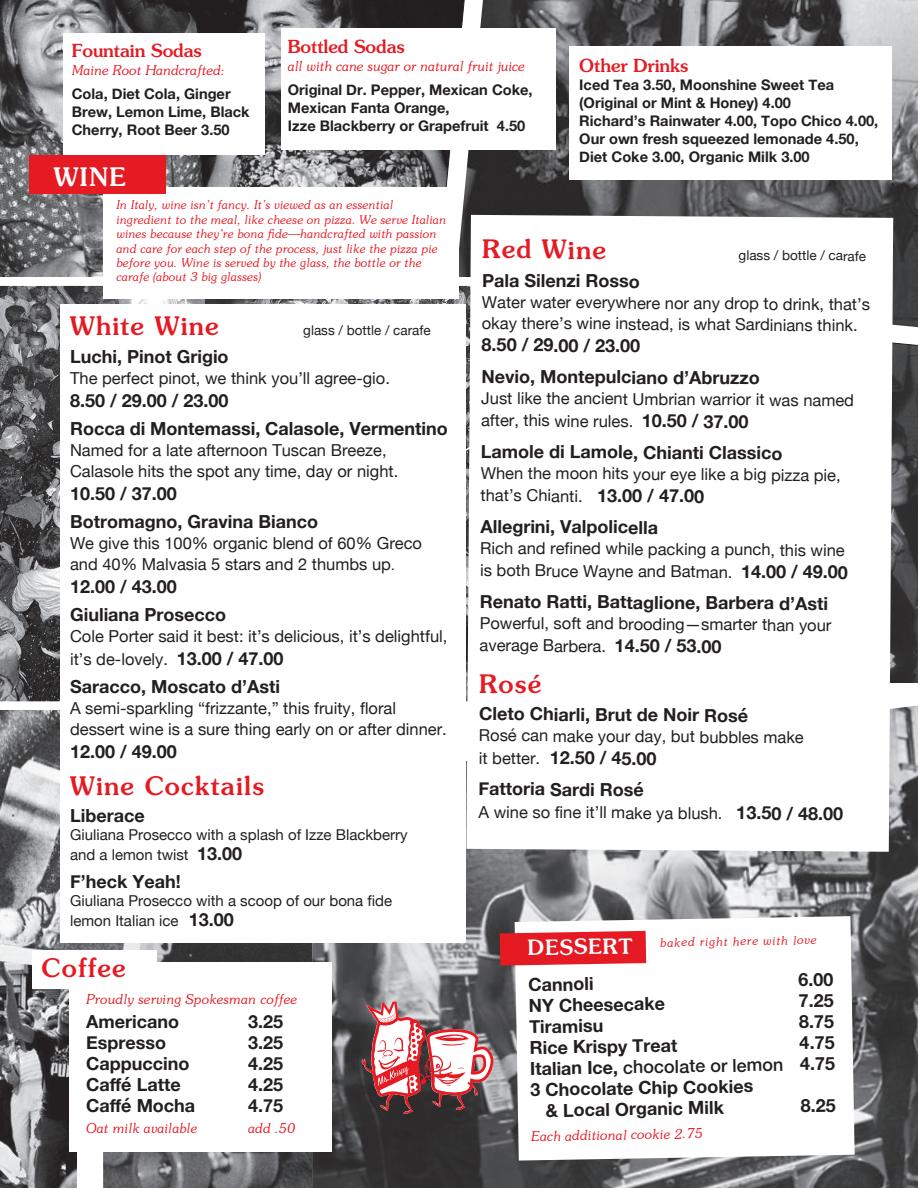
<style>
.page{position:relative;width:918px;height:1188px;background:#fff}
.page>*{position:absolute;margin:0;border:0;box-sizing:border-box;transform-origin:0 0}
.t1{font:500 25.5px "Souvenir Std";letter-spacing:.05em;color:#e51a23}
.t2{font:500 25.5px "Souvenir Std";color:#fff}
.t3{font:700 18px/28.5px "Helvetica Neue";color:#231f20}
.t4{font:500 18px "Souvenir Std";color:#e51a23}
.t5{font:500 18px "Helvetica Neue";color:#231f20}
.t6{font:16.5px/21px "Helvetica Neue";color:#231f20}
.t7{font:15px/19.5px "Helvetica Neue";color:#231f20}
.t8{font:700 14.7px/18px "Helvetica Neue";color:#231f20}
.t9{font:italic 300 13.5px "Souvenir Std";letter-spacing:-.01em;color:#e51a23}
.t10{font:13.5px "Helvetica Neue";color:#231f20}
.t11{font:italic 300 12px/14.4px "Souvenir Std";color:#e51a23}
.s1{font-size:13.5px}
.s2{font-weight:700;font-size:18px}
.s3{font-weight:400;font-size:16.5px}
.s4{font-weight:500;font-style:normal;font-size:21px;color:#fff}
.s5{font-weight:700}
</style>
<div class="page">
<img style="left:103px;top:943px;width:209px;height:245px">
<img style="left:0;top:978px;width:76px;height:210px">
<img style="left:0;top:0;width:435px;height:277px">
<img style="left:893px;top:350px;width:25px;height:333px">
<img style="left:456px;top:0;width:462px;height:327px">
<img style="left:312px;top:706px;width:606px;height:482px">
<img style="left:0;top:710px;width:189px;height:268px">
<img style="left:0;top:278px;width:467px;height:432px">
<div style="left:63px;top:33px;width:202px;height:122px;background:#fff"></div>
<div style="left:281px;top:28px;width:274px;height:122px;background:#fff"></div>
<div style="left:569px;top:46px;width:323px;height:134px;background:#fff"></div>
<div style="left:61px;top:305px;width:405px;height:638px;background:#fff"></div>
<div style="left:104px;top:187px;width:355px;height:112px;background:#fff"></div>
<svg style="left:467px;top:215px;width:426px;height:637px"></svg>
<div style="left:30px;top:156px;width:136px;height:38px;background:#e51a23"></div>
<div style="left:69px;top:962px;width:263px;height:190px;background:#fff"></div>
<div style="left:32px;top:950px;width:124px;height:39px;background:#fff"></div>
<svg style="left:515px;top:916px;width:340px;height:245px"></svg>
<svg style="left:500px;top:931px;width:146px;height:35px;background:#e52a33"></svg>
<svg style="left:362px;top:994px;width:132px;height:120px"></svg>
<p class="t4" style="left:72px;top:39px;width:131px">Fountain Sodas</p>
<p class="t9" style="left:72px;top:62px;width:155px">Maine Root Handcrafted:</p>
<p class="t8" style="left:72px;top:85px;width:179px">Cola, Diet Cola, Ginger<br>Brew, Lemon Lime, Black<br>Cherry, Root Beer 3.50</p>
<h1 class="t2" style="left:54px;top:161px;width:73px">WINE</h1>
<p class="t4" style="left:288px;top:36px;width:118px">Bottled Sodas</p>
<p class="t9" style="left:288px;top:58px;width:239px">all with cane sugar or natural fruit juice</p>
<p class="t8" style="left:288px;top:82px;width:246px">Original Dr. Pepper, Mexican Coke,<br>Mexican Fanta Orange,<br>Izze Blackberry or Grapefruit 4.50</p>
<p class="t4" style="left:579px;top:54px;width:111px">Other Drinks</p>
<p class="t8" style="left:579px;top:76px;width:301px">Iced Tea 3.50, Moonshine Sweet Tea (Original or Mint &amp; Honey) 4.00<br>Richard’s Rainwater 4.00, Topo Chico 4.00, Our own fresh squeezed lemonade 4.50, Diet Coke 3.00, Organic Milk 3.00</p>
<p class="t11" style="left:116px;top:198px;width:331px">In Italy, wine isn’t fancy. It’s viewed as an essential ingredient to the meal, like cheese on pizza. We serve Italian wines because they’re bona fide—handcrafted with passion and care for each step of the process, just like the pizza pie before you. Wine is served by the glass, the bottle or the carafe (about 3 big glasses)</p>
<h1 class="t1" style="left:70px;top:310px;width:150px">White Wine</h1>
<p class="t10" style="left:303px;top:320px;width:129px">glass / bottle / carafe</p>
<p class="t3" style="left:70px;top:343px;width:160px">Luchi, Pinot Grigio</p>
<p class="t6" style="left:70px;top:369px;width:321px">The perfect pinot, we think you’ll agree-gio.</p>
<p class="t3" style="left:70px;top:387px;width:379px">8.50 / 29.00 / 23.00<br>Rocca di Montemassi, Calasole, Vermentino</p>
<p class="t6" style="left:70px;top:441px;width:330px">Named for a late afternoon Tuscan Breeze,<br>Calasole hits the spot any time, day or night.</p>
<p class="t3" style="left:70px;top:480px;width:249px">10.50 / 37.00<br>Botromagno, Gravina Bianco</p>
<p class="t6" style="left:70px;top:534px;width:354px">We give this 100% organic blend of 60% Greco and 40% Malvasia 5 stars and 2 thumbs up<span class="s1">.</span></p>
<p class="t3" style="left:70px;top:573px;width:158px">12.00 / 43.00<br>Giuliana Prosecco</p>
<p class="t6" style="left:70px;top:626px;width:379px;line-height:22.5px">Cole Porter said it best: it’s delicious, it’s delightful, it’s de-lovely. <span class="s2">13.00 / 47.00</span></p>
<p class="t3" style="left:70px;top:673px;width:211px">Saracco, Moscato d’Asti</p>
<p class="t6" style="left:70px;top:699px;width:378px">A semi-sparkling “frizzante,” this fruity, floral dessert wine is a sure thing early on or after dinner.</p>
<p class="t3" style="left:70px;top:738px;width:108px">12.00 / 49.00</p>
<h1 class="t1" style="left:70px;top:771px;width:195px">Wine Cocktails</h1>
<p class="t3" style="left:70px;top:802px;width:76px">Liberace</p>
<p class="t7" style="left:70px;top:826px;width:339px">Giuliana Prosecco with a splash of Izze Blackberry and a lemon twist <span class="s2">13.00</span></p>
<p class="t3" style="left:70px;top:868px;width:112px">F’heck Yeah!</p>
<p class="t7" style="left:70px;top:892px;width:324px">Giuliana Prosecco with a scoop of our bona fide lemon Italian ice <span class="s2">13.00</span></p>
<h1 class="t1" style="left:42px;top:952px;width:86px">Coffee</h1>
<p class="t9" style="left:86px;top:991px;width:213px">Proudly serving Spokesman coffee</p>
<p class="t3" style="left:86px;top:1008px;width:94px">Americano</p>
<p class="t3" style="left:248px;top:1008px;width:37px">3.25</p>
<p class="t3" style="left:86px;top:1029px;width:81px">Espresso</p>
<p class="t3" style="left:248px;top:1029px;width:37px">3.25</p>
<p class="t3" style="left:86px;top:1050px;width:105px">Cappuccino</p>
<p class="t3" style="left:248px;top:1050px;width:37px">4.25</p>
<p class="t3" style="left:86px;top:1071px;width:96px">Caffé Latte</p>
<p class="t3" style="left:248px;top:1071px;width:37px">4.25</p>
<p class="t3" style="left:86px;top:1092px;width:111px">Caffé Mocha</p>
<p class="t3" style="left:248px;top:1092px;width:37px">4.75</p>
<p class="t9" style="left:86px;top:1120px;width:113px">Oat milk available</p>
<p class="t9" style="left:248px;top:1120px;width:48px">add .50</p>
<h1 class="t1" style="left:482px;top:234px;width:125px">Red Wine</h1>
<p class="t10" style="left:739px;top:246px;width:129px">glass / bottle / carafe</p>
<p class="t3" style="left:482px;top:267px;width:159px">Pala Silenzi Rosso</p>
<p class="t6" style="left:482px;top:293px;width:390px">Water water everywhere nor any drop to drink, that’s okay there’s wine instead, is what Sardinians think.</p>
<p class="t3" style="left:481px;top:330px;width:280px;line-height:32px">8.50 / 29.00 / 23.00<br>Nevio, Montepulciano d’Abruzzo</p>
<p class="t6" style="left:481px;top:389px;width:375px;line-height:21.8px">Just like the ancient Umbrian warrior it was named after, this wine rules. <span class="s2">10.50 / 37.00</span></p>
<p class="t3" style="left:481px;top:438px;width:303px">Lamole di Lamole, Chianti Classico</p>
<p class="t6" style="left:481px;top:464px;width:362px;line-height:21.6px">When the moon hits your eye like a big pizza pie, that’s Chianti. <span class="s2">13.00 / 47.00</span></p>
<p class="t3" style="left:480px;top:513px;width:180px">Allegrini, Valpolicella</p>
<p class="t6" style="left:480px;top:539px;width:370px;line-height:22px">Rich and refined while packing a punch, this wine is both Bruce Wayne and Batman. <span class="s2">14.00 / 49.00</span></p>
<p class="t3" style="left:480px;top:589px;width:350px">Renato Ratti, Battaglione, Barbera d’Asti</p>
<p class="t6" style="left:480px;top:614px;width:353px;line-height:21.8px">Powerful, soft and brooding—smarter than your average Barbera. <span class="s2">14.50 / 53.00</span></p>
<h1 class="t1" style="left:479px;top:669px;width:64px">Rosé</h1>
<p class="t3" style="left:479px;top:701px;width:271px">Cleto Chiarli, Brut de Noir Rosé</p>
<p class="t6" style="left:479px;top:727px;width:327px">Rosé can make your day, but bubbles make</p>
<p class="t3" style="left:479px;top:743px;width:180px;line-height:31.2px"><span class="s3">it better.</span> 12.50 / 45.00<br>Fattoria Sardi Rosé</p>
<p class="t6" style="left:478px;top:803px;width:366px">A wine so fine it’ll make ya blush. <span class="s2">13.50 / 48.00</span></p>
<p class="t11" style="left:528px;top:938px;width:291px;rotate:-1deg"><span class="s4">DESSERT</span> baked right here with love</p>
<p class="t3" style="left:528px;top:971px;width:67px;rotate:-1deg">Cannoli</p>
<p class="t3" style="left:798px;top:966px;width:37px;rotate:-1deg">6.00</p>
<p class="t3" style="left:529px;top:992px;width:138px;rotate:-1deg">NY Cheesecake</p>
<p class="t3" style="left:799px;top:987px;width:37px;rotate:-1deg">7.25</p>
<p class="t3" style="left:529px;top:1013px;width:76px;rotate:-1deg">Tiramisu</p>
<p class="t3" style="left:799px;top:1008px;width:37px;rotate:-1deg">8.75</p>
<p class="t3" style="left:529px;top:1034px;width:149px;rotate:-1deg">Rice Krispy Treat</p>
<p class="t3" style="left:799px;top:1029px;width:37px;rotate:-1deg">4.75</p>
<p class="t5" style="left:530px;top:1054px;width:307px;rotate:-1deg"><span class="s5">Italian Ice,</span> chocolate or lemon <span class="s5">4.75</span></p>
<p class="t3" style="left:530px;top:1076px;width:224px;rotate:-1deg">3 Chocolate Chip Cookies</p>
<p class="t3" style="left:545px;top:1097px;width:180px;rotate:-1deg">&amp; Local Organic Milk</p>
<p class="t3" style="left:800px;top:1092px;width:37px;rotate:-1deg">8.25</p>
<p class="t9" style="left:531px;top:1128px;width:173px;rotate:-1deg">Each additional cookie 2.75</p>
</div>
